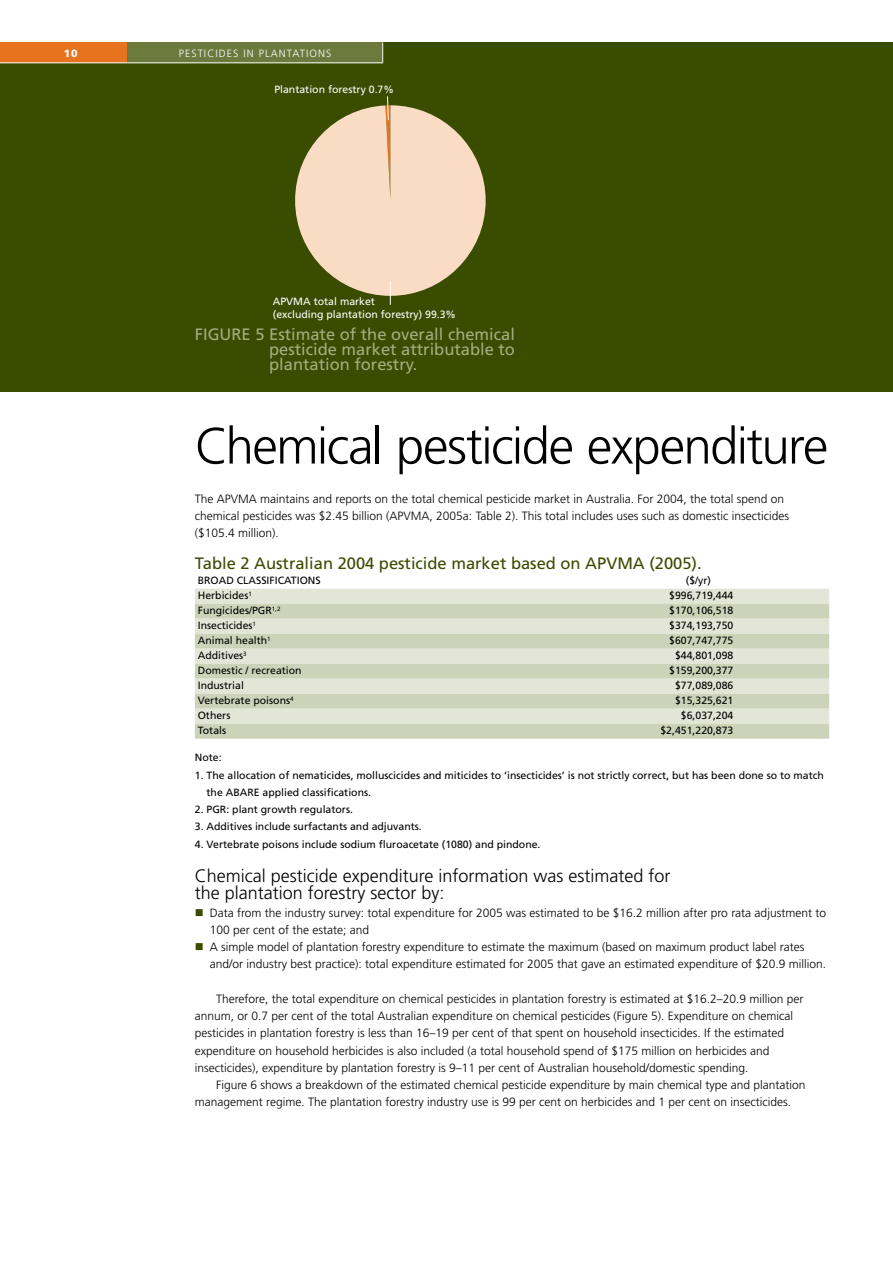
<style>
.page{position:relative;width:893px;height:1263px;background:#fff}
.page>*{position:absolute;margin:0;border:0;box-sizing:border-box;transform-origin:0 0}
.t1{font:300 51px "Frutiger";letter-spacing:-.03em;color:#000}
.t2{font:300 18px/17.2px "Frutiger";color:#000}
.t3{font:16.5px/15px "Frutiger";color:#a3ad81;text-align:justify}
.t4{font:16.5px "Frutiger";color:#3a4c00}
.t5{font:300 12px/17.2px "Frutiger";color:#000}
.t6{font:10.5px/17.2px "Frutiger";color:#000}
.t7{font:10.5px/12.6px "Frutiger";color:#fff}
.t8{font:300 10.5px "Frutiger";letter-spacing:.1em;color:#fff}
.t9{font:900 10.5px "Frutiger";color:#fff}
.s1{color:#3a4c00}
</style>
<div class="page">
<div style="left:0;top:43px;width:893px;height:349px;background:#3a4c00"></div>
<div style="left:0;top:43px;width:128px;height:20px;background:#e7731e"></div>
<div style="left:128px;top:43px;width:255px;height:20px;background:#6d7a3e"></div>
<svg style="left:382px;top:43px;width:1px;height:19px"></svg>
<hr style="left:0;top:62px;width:128px;height:1px;background:#fff">
<hr style="left:128px;top:62px;width:255px;height:1px;background:#fff">
<div style="left:195px;top:589px;width:634px;height:15px;background:#e3e6d7"></div>
<div style="left:195px;top:604px;width:634px;height:15px;background:#cdd3b9"></div>
<div style="left:195px;top:619px;width:634px;height:15px;background:#e3e6d7"></div>
<div style="left:195px;top:634px;width:634px;height:15px;background:#cdd3b9"></div>
<div style="left:195px;top:649px;width:634px;height:15px;background:#e3e6d7"></div>
<div style="left:195px;top:664px;width:634px;height:15px;background:#cdd3b9"></div>
<div style="left:195px;top:679px;width:634px;height:15px;background:#e3e6d7"></div>
<div style="left:195px;top:694px;width:634px;height:15px;background:#cdd3b9"></div>
<div style="left:195px;top:709px;width:634px;height:15px;background:#e3e6d7"></div>
<div style="left:195px;top:724px;width:634px;height:15px;background:#cdd3b9"></div>
<div style="left:295px;top:105px;width:191px;height:191px;background:#fadcc4;border-radius:95px"></div>
<svg style="left:385px;top:96px;width:5px;height:96px"></svg>
<svg style="left:390px;top:281px;width:1px;height:24px"></svg>
<p class="t9" style="left:64px;top:47px;width:15px">10</p>
<p class="t8" style="left:179px;top:49px;width:154px">PESTICIDES IN PLANTATIONS</p>
<p class="t7" style="left:274px;top:84px;width:121px">Plantation forestry 0.7%</p>
<p class="t7" style="left:273px;top:296px;width:185px">APVMA total market<br>(excluding plantation forestry) 99.3%</p>
<h3 class="t3" style="left:269px;top:328px;width:247px;text-indent:-74px">FIGURE 5 Estimate of the overall chemical pesticide market attributable to plantation forestry.</h3>
<h1 class="t1" style="left:195px;top:424px;width:635px">Chemical pesticide expenditure</h1>
<p class="t5" style="left:195px;top:491px;width:596px">The APVMA maintains and reports on the total chemical pesticide market in Australia. For 2004, the total spend on chemical pesticides was $2.45 billion (APVMA, 2005a: Table 2). This total includes uses such as domestic insecticides ($105.4 million).</p>
<h3 class="t4" style="left:195px;top:556px;width:508px">Table 2 Australian 2004 pesticide market based on APVMA (2005).</h3>
<p class="t6" style="left:198px;top:573px;width:124px">BROAD CLASSIFICATIONS</p>
<p class="t6" style="left:686px;top:573px;width:27px">($/yr)</p>
<p class="t6" style="left:198px;top:588px;width:56px">Herbicides<sup>1</sup></p>
<p class="t6" style="left:669px;top:588px;width:66px">$996,719,444</p>
<p class="t6" style="left:198px;top:603px;width:84px">Fungicides/PGR<sup>1,2</sup></p>
<p class="t6" style="left:669px;top:603px;width:66px">$170,106,518</p>
<p class="t6" style="left:198px;top:618px;width:60px">Insecticides<sup>1</sup></p>
<p class="t6" style="left:669px;top:618px;width:66px">$374,193,750</p>
<p class="t6" style="left:198px;top:633px;width:74px">Animal health<sup>1</sup></p>
<p class="t6" style="left:669px;top:633px;width:66px">$607,747,775</p>
<p class="t6" style="left:198px;top:648px;width:50px">Additives<sup>3</sup></p>
<p class="t6" style="left:675px;top:648px;width:60px">$44,801,098</p>
<p class="t6" style="left:198px;top:663px;width:105px">Domestic / recreation</p>
<p class="t6" style="left:669px;top:663px;width:66px">$159,200,377</p>
<p class="t6" style="left:198px;top:678px;width:48px">Industrial</p>
<p class="t6" style="left:675px;top:678px;width:60px">$77,089,086</p>
<p class="t6" style="left:198px;top:693px;width:97px">Vertebrate poisons<sup>4</sup></p>
<p class="t6" style="left:675px;top:693px;width:60px">$15,325,621</p>
<p class="t6" style="left:198px;top:708px;width:34px">Others</p>
<p class="t6" style="left:681px;top:708px;width:54px">$6,037,204</p>
<p class="t6" style="left:198px;top:723px;width:30px">Totals</p>
<p class="t6" style="left:660px;top:723px;width:74px">$2,451,220,873</p>
<p class="t6" style="left:195px;top:750px;width:28px">Note:</p>
<p class="t6" style="left:207px;top:767px;width:619px;text-indent:-12px">1. The allocation of nematicides, molluscicides and miticides to ‘insecticides’ is not strictly correct, but has been done so to match the ABARE applied classifications.</p>
<p class="t6" style="left:195px;top:801px;width:160px">2. PGR: plant growth regulators.</p>
<p class="t6" style="left:195px;top:819px;width:228px">3. Additives include surfactants and adjuvants.</p>
<p class="t6" style="left:195px;top:836px;width:347px">4. Vertebrate poisons include sodium fluroacetate (1080) and pindone.</p>
<h2 class="t2" style="left:195px;top:868px;width:477px">Chemical pesticide expenditure information was estimated for the plantation forestry sector by:</h2>
<p class="t5" style="left:210px;top:905px;width:618px;text-indent:-15px"><span class="s1">■</span> Data from the industry survey: total expenditure for 2005 was estimated to be $16.2 million after pro rata adjustment to<br>100 per cent of the estate; and</p>
<p class="t5" style="left:210px;top:939px;width:618px;text-indent:-15px"><span class="s1">■</span> A simple model of plantation forestry expenditure to estimate the maximum (based on maximum product label rates and/or industry best practice): total expenditure estimated for 2005 that gave an estimated expenditure of $20.9 million.</p>
<p class="t5" style="left:195px;top:991px;width:610px;text-indent:21px">Therefore, the total expenditure on chemical pesticides in plantation forestry is estimated at $16.2–20.9 million per annum, or 0.7 per cent of the total Australian expenditure on chemical pesticides (Figure 5). Expenditure on chemical pesticides in plantation forestry is less than 16–19 per cent of that spent on household insecticides. If the estimated expenditure on household herbicides is also included (a total household spend of $175 million on herbicides and insecticides), expenditure by plantation forestry is 9–11 per cent of Australian household/domestic spending.</p>
<p class="t5" style="left:195px;top:1077px;width:612px;text-indent:21px">Figure 6 shows a breakdown of the estimated chemical pesticide expenditure by main chemical type and plantation management regime. The plantation forestry industry use is 99 per cent on herbicides and 1 per cent on insecticides.</p>
</div>
